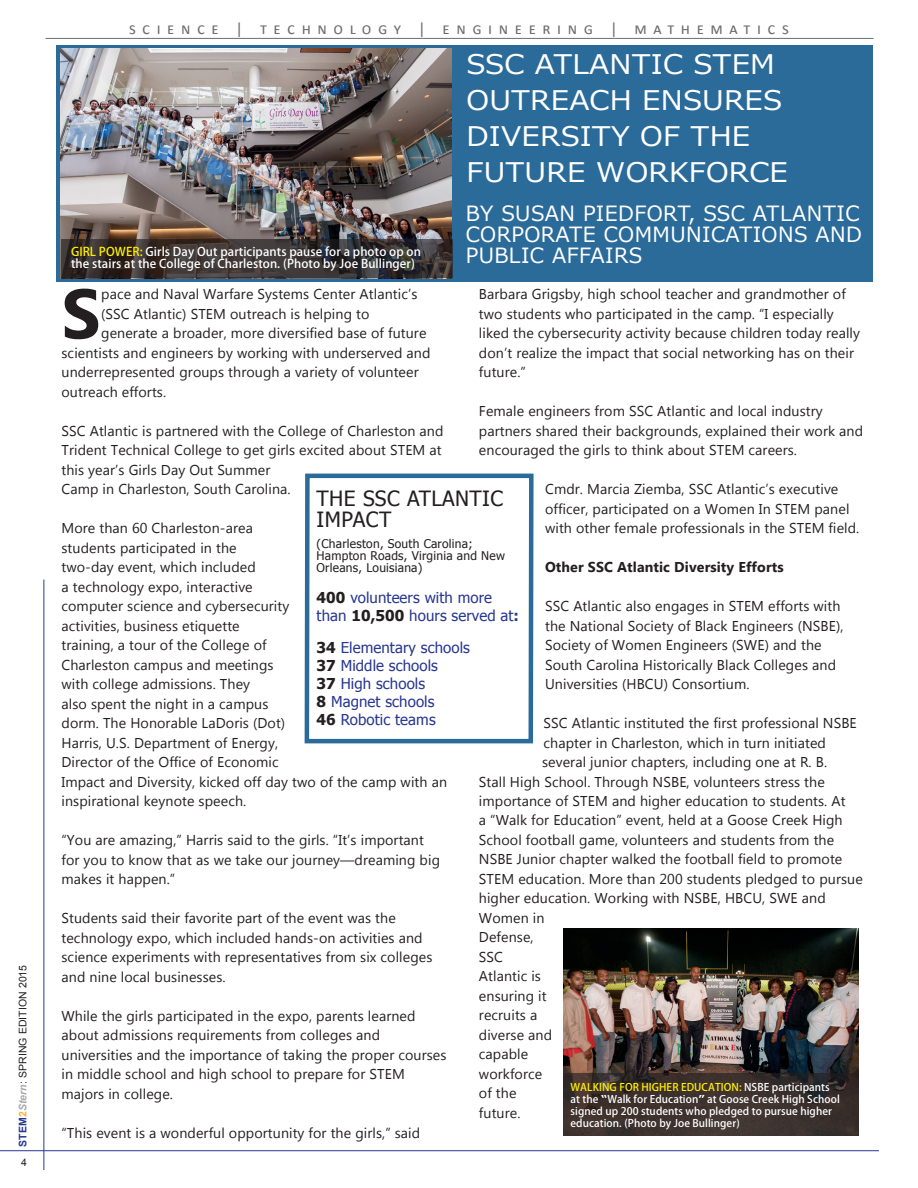
<style>
.page{position:relative;width:918px;height:1188px;background:#fff}
.page>*{position:absolute;margin:0;border:0;box-sizing:border-box;transform-origin:0 0}
.t1{font:700 69.9px "Lao UI";color:#231f20}
.t2{font:27px "Meiryo UI";color:#fff;scale:1.1 1}
.t3{font:21px/21px "Meiryo UI";letter-spacing:.02em;color:#fff}
.t4{font:21px/21px "Tahoma";letter-spacing:.02em;color:#231f20}
.t5{font:16.5px "Calibri";letter-spacing:.4em;color:#6c6d70}
.t6{font:15px/18px "Tahoma";letter-spacing:.005em;color:#283890}
.t7{font:14.25px/19.5px "Lao UI";letter-spacing:.005em;color:#231f20}
.t8{font:700 14.25px "Lao UI";letter-spacing:.005em;color:#231f20}
.t9{font:700 12px/12px "Adobe Fan Heiti Std";letter-spacing:.005em;color:#fff}
.t10{font:12px/12px "Tahoma";letter-spacing:.02em;color:#231f20}
.t11{font:700 10.5px/12px "Adobe Fan Heiti Std";letter-spacing:.005em;color:#fff}
.t12{font:10.5px "Arial";letter-spacing:.005em;color:#231f20}
.s1{font-weight:700;color:#283890}
.s2{font-weight:700;color:#fbb03f}
.s3{font-weight:700;font-style:italic;color:#a8a9ad}
.s4{color:#fff101}
.s5{font-weight:700;color:#231f20}
.s6{font-weight:700}
.s7{font-family:"Verdana"}
</style>
<div class="page">
<hr style="left:46px;top:38px;width:828px;height:1px;background:#6c6d70">
<hr style="left:0;top:1150px;width:879px;height:1px;background:#283890">
<hr style="left:44px;top:580px;width:1px;height:590px;background:#283890">
<img style="left:563px;top:928px;width:296px;height:208px">
<svg style="left:563px;top:1073px;width:296px;height:62px;background:#3a302c"></svg>
<div style="left:57px;top:45px;width:816px;height:236px;background:#2b6b9a"></div>
<img style="left:61px;top:48px;width:391px;height:191px">
<svg style="left:61px;top:239px;width:391px;height:39px;background:#383231"></svg>
<svg style="left:304px;top:473px;width:230px;height:271px"></svg>
<p class="t12" style="left:16px;top:1147px;width:183px;rotate:-90deg"><span class="s1">STEM</span><span class="s2">2</span><span class="s3">Stern</span>: SPRING EDITION 2015</p>
<p class="t12" style="left:21px;top:1155px;width:7px">4</p>
<p class="t5" style="left:129px;top:18px;width:661px">science | technology | engineering | mathematics</p>
<h2 class="t2" style="left:466px;top:45px;width:18px">SSC</h2>
<h2 class="t2" style="left:535px;top:45px;width:18px">ATLANTIC</h2>
<h2 class="t2" style="left:694px;top:45px;width:19px">STEM</h2>
<h2 class="t2" style="left:466px;top:81px;width:20px">OUTREACH</h2>
<h2 class="t2" style="left:642px;top:81px;width:19px">ENSURES</h2>
<h2 class="t2" style="left:466px;top:117px;width:38px">DIVERSITY</h2>
<h2 class="t2" style="left:640px;top:117px;width:65px">OF THE</h2>
<h2 class="t2" style="left:467px;top:153px;width:19px">FUTURE</h2>
<h2 class="t2" style="left:596px;top:153px;width:21px">WORKFORCE</h2>
<h3 class="t3" style="left:466px;top:204px;width:395px">BY SUSAN PIEDFORT, SSC ATLANTIC<br>CORPORATE COMMUNICATIONS AND</h3>
<p class="t9" style="left:71px;top:246px;width:352px"><span class="s4">GIRL POWER:</span> Girls Day Out participants pause for a photo op on the stairs at the College of Charleston. (Photo by Joe Bullinger)</p>
<h3 class="t3" style="left:466px;top:246px;width:178px">PUBLIC AFFAIRS</h3>
<p class="t7" style="left:479px;top:284px;width:383px">Barbara Grigsby, high school teacher and grandmother of two students who participated in the camp. “I especially liked the cybersecurity activity because children today really don’t realize the impact that social networking has on their future.”</p>
<p class="t7" style="left:479px;top:401px;width:386px">Female engineers from SSC Atlantic and local industry partners shared their backgrounds, explained their work and encouraged the girls to think about STEM careers.</p>
<p class="t7" style="left:545px;top:479px;width:316px">Cmdr. Marcia Ziemba, SSC Atlantic’s executive officer, participated on a Women In STEM panel with other female professionals in the STEM field.</p>
<p class="t8" style="left:545px;top:557px;width:240px">Other SSC Atlantic Diversity Efforts</p>
<p class="t7" style="left:545px;top:596px;width:300px">SSC Atlantic also engages in STEM efforts with the National Society of Black Engineers (NSBE), Society of Women Engineers (SWE) and the South Carolina Historically Black Colleges and Universities (HBCU) Consortium.</p>
<p class="t7" style="left:544px;top:713px;width:315px">SSC Atlantic instituted the first professional NSBE</p>
<p class="t7" style="left:544px;top:732px;width:284px">chapter in Charleston, which in turn initiated</p>
<p class="t7" style="left:542px;top:752px;width:287px">several junior chapters, including one at R. B.</p>
<p class="t7" style="left:479px;top:771px;width:347px">Stall High School. Through NSBE, volunteers stress the</p>
<p class="t7" style="left:479px;top:791px;width:368px">importance of STEM and higher education to students. At</p>
<p class="t7" style="left:479px;top:810px;width:365px">a “Walk for Education” event, held at a Goose Creek High</p>
<p class="t7" style="left:479px;top:830px;width:357px">School football game, volunteers and students from the</p>
<p class="t7" style="left:479px;top:849px;width:365px">NSBE Junior chapter walked the football field to promote</p>
<p class="t7" style="left:479px;top:869px;width:385px">STEM education. More than 200 students pledged to pursue</p>
<p class="t7" style="left:479px;top:888px;width:348px">higher education. Working with NSBE, HBCU, SWE and</p>
<p class="t7" style="left:479px;top:908px;width:67px">Women in</p>
<p class="t7" style="left:479px;top:927px;width:56px">Defense,</p>
<p class="t7" style="left:479px;top:947px;width:26px">SSC</p>
<p class="t7" style="left:479px;top:966px;width:64px">Atlantic is</p>
<p class="t7" style="left:479px;top:986px;width:69px">ensuring it</p>
<p class="t7" style="left:479px;top:1005px;width:60px">recruits a</p>
<p class="t7" style="left:479px;top:1025px;width:75px">diverse and</p>
<p class="t7" style="left:479px;top:1044px;width:51px">capable</p>
<p class="t7" style="left:479px;top:1064px;width:65px">workforce</p>
<p class="t7" style="left:479px;top:1083px;width:39px">of the</p>
<p class="t7" style="left:479px;top:1103px;width:43px">future.</p>
<h1 class="t1" style="left:62px;top:267px;width:41px">S</h1>
<p class="t7" style="left:101px;top:284px;width:318px">pace and Naval Warfare Systems Center Atlantic’s</p>
<p class="t7" style="left:101px;top:304px;width:270px">(SSC Atlantic) STEM outreach is helping to</p>
<p class="t7" style="left:101px;top:323px;width:327px">generate a broader, more diversified base of future</p>
<p class="t7" style="left:62px;top:343px;width:370px">scientists and engineers by working with underserved and</p>
<p class="t7" style="left:62px;top:362px;width:359px">underrepresented groups through a variety of volunteer</p>
<p class="t7" style="left:62px;top:382px;width:106px">outreach efforts.</p>
<p class="t7" style="left:62px;top:421px;width:384px">SSC Atlantic is partnered with the College of Charleston and Trident Technical College to get girls excited about STEM at this year’s Girls Day Out Summer<br>Camp in Charleston, South Carolina.</p>
<p class="t7" style="left:62px;top:518px;width:387px">More than 60 Charleston-area<br>students participated in the<br>two-day event, which included<br>a technology expo, interactive<br>computer science and cybersecurity<br>activities, business etiquette<br>training, a tour of the College of<br>Charleston campus and meetings<br>with college admissions. They<br>also spent the night in a campus<br>dorm. The Honorable LaDoris (Dot)<br>Harris, U.S. Department of Energy,<br>Director of the Office of Economic<br>Impact and Diversity, kicked off day two of the camp with an inspirational keynote speech.</p>
<p class="t7" style="left:62px;top:830px;width:380px">“You are amazing,” Harris said to the girls. “It’s important for you to know that as we take our journey—dreaming big makes it happen.”</p>
<p class="t7" style="left:62px;top:908px;width:372px">Students said their favorite part of the event was the technology expo, which included hands-on activities and science experiments with representatives from six colleges and nine local businesses.</p>
<p class="t7" style="left:62px;top:1005px;width:387px">While the girls participated in the expo, parents learned about admissions requirements from colleges and universities and the importance of taking the proper courses in middle school and high school to prepare for STEM majors in college.</p>
<p class="t7" style="left:62px;top:1122px;width:360px">“This event is a wonderful opportunity for the girls,” said</p>
<h3 class="t4" style="left:317px;top:487px;width:188px">the ssc atlantic impact</h3>
<p class="t10" style="left:317px;top:537px;width:190px">(Charleston, South Carolina;<br>Hampton Roads, Virginia and New<br>Orleans, Louisiana)</p>
<p class="t6" style="left:317px;top:588px;width:204px"><span class="s5">400</span> volunteers with more than <span class="s5">10,500</span> hours served at<span class="s6">:</span></p>
<p class="t6" style="left:317px;top:638px;width:155px"><span class="s5">34</span> Elementary schools<br><span class="s5">37</span> Middle schools<br><span class="s5">37</span> High schools<br><span class="s5">8</span> Magnet schools<br><span class="s5">46</span> Robotic teams</p>
<p class="t11" style="left:571px;top:1082px;width:271px"><span class="s4">WALKING FOR HIGHER EDUCATION:</span> NSBE participants at the <span class="s7">“</span>Walk for Education<span class="s7">”</span> at Goose Creek High School signed up 200 students who pledged to pursue higher education. (Photo by Joe Bullinger)</p>
</div>
